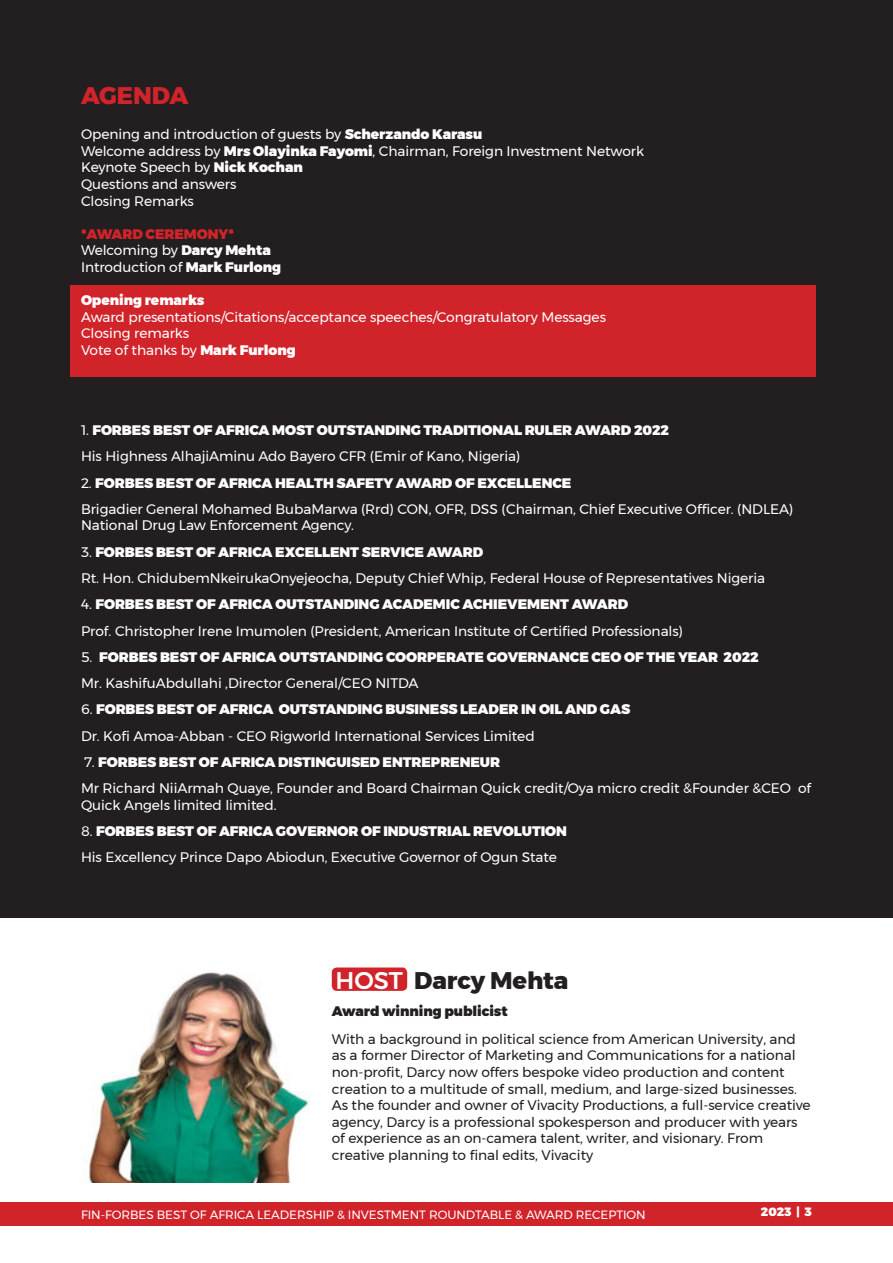
<style>
.page{position:relative;width:893px;height:1263px;background:#fff}
.page>*{position:absolute;margin:0;border:0;box-sizing:border-box;transform-origin:0 0}
.t1{font:800 24px "Montserrat";letter-spacing:-.005em;color:#231f20}
.t2{font:800 24px "Montserrat";letter-spacing:-.005em;color:#d1232a}
.t3{font:13.8px/16.5px "Montserrat";letter-spacing:-.005em;color:#fff}
.t4{font:13.8px/16.5px "Montserrat";letter-spacing:-.005em;color:#231f20}
.t5{font:900 13.8px/26.2px "Montserrat";letter-spacing:-.005em;color:#fff}
.t6{font:900 13.8px "Montserrat";letter-spacing:-.005em;color:#231f20}
.t7{font:12px "Montserrat";letter-spacing:-.005em;color:#fff}
.t8{font:900 12px "Montserrat";color:#fff}
.s1{font-weight:900}
.s2{font-weight:900;color:#d1232a}
.s3{font-weight:400}
.s4{font-weight:500;color:#fff}
</style>
<div class="page">
<div style="left:0;top:1202px;width:893px;height:23px;background:#d1232a"></div>
<div style="left:1px;top:0;width:892px;height:917px;background:#231f20"></div>
<img style="left:84px;top:972px;width:226px;height:210px">
<div style="left:332px;top:967px;width:75px;height:24px;background:#d1232a;border-radius:5px"></div>
<div style="left:70px;top:285px;width:746px;height:92px;background:#d1232a"></div>
<h1 class="t2" style="left:81px;top:86px;width:109px">AGENDA</h1>
<p class="t3" style="left:81px;top:127px;width:565px">Opening and introduction of guests by <span class="s1">Scherzando Karasu<br></span>Welcome address by <span class="s1">Mrs Olayinka Fayomi</span>, Chairman, Foreign Investment Network Keynote Speech by <span class="s1">Nick Kochan<br></span>Questions and answers<br>Closing Remarks</p>
<p class="t3" style="left:81px;top:226px;width:202px"><span class="s2">*AWARD CEREMONY*<br></span>Welcoming by <span class="s1">Darcy Mehta<br></span>Introduction of <span class="s1">Mark Furlong</span></p>
<p class="t5" style="left:81px;top:288px;width:125px">Opening remarks</p>
<p class="t3" style="left:81px;top:309px;width:526px">Award presentations/Citations/acceptance speeches/Congratulatory Messages<br>Closing remarks<br>Vote of thanks by <span class="s1">Mark Furlong</span></p>
<p class="t5" style="left:81px;top:418px;width:590px"><span class="s3">1.</span> FORBES BEST OF AFRICA MOST OUTSTANDING TRADITIONAL RULER AWARD 2022<br><span class="s3">His Highness AlhajiAminu Ado Bayero CFR (Emir of Kano, Nigeria)</span></p>
<p class="t3" style="left:81px;top:470px;width:714px;line-height:26.2px">2. <span class="s1">FORBES BEST OF AFRICA HEALTH SAFETY AWARD OF EXCELLENCE<br></span>Brigadier General Mohamed BubaMarwa (Rrd) CON, OFR, DSS (Chairman, Chief Executive Officer. (NDLEA)</p>
<p class="t3" style="left:81px;top:518px;width:275px">National Drug Law Enforcement Agency.</p>
<p class="t3" style="left:81px;top:539px;width:686px;line-height:26.2px">3. <span class="s1">FORBES BEST OF AFRICA EXCELLENT SERVICE AWARD<br></span>Rt. Hon. ChidubemNkeirukaOnyejeocha, Deputy Chief Whip, Federal House of Representatives Nigeria</p>
<p class="t3" style="left:81px;top:592px;width:603px;line-height:26.2px">4. <span class="s1">FORBES BEST OF AFRICA OUTSTANDING ACADEMIC ACHIEVEMENT AWARD<br></span>Prof. Christopher Irene Imumolen (President, American Institute of Certified Professionals)</p>
<p class="t5" style="left:81px;top:644px;width:679px"><span class="s3">5.</span> FORBES BEST OF AFRICA OUTSTANDING COORPERATE GOVERNANCE CEO OF THE YEAR 2022<br><span class="s3">Mr. KashifuAbdullahi ,Director General/CEO NITDA</span></p>
<p class="t3" style="left:81px;top:697px;width:551px;line-height:26.2px">6. <span class="s1">FORBES BEST OF AFRICA OUTSTANDING BUSINESS LEADER IN OIL AND GAS<br></span>Dr. Kofi Amoa-Abban - CEO Rigworld International Services Limited</p>
<p class="t3" style="left:81px;top:749px;width:732px;line-height:26.2px">7. <span class="s1">FORBES BEST OF AFRICA DISTINGUISED ENTREPRENEUR<br></span>Mr Richard NiiArmah Quaye, Founder and Board Chairman Quick credit/Oya micro credit &amp;Founder &amp;CEO of</p>
<p class="t3" style="left:81px;top:797px;width:197px">Quick Angels limited limited.</p>
<p class="t3" style="left:81px;top:819px;width:488px;line-height:26.2px">8. <span class="s1">FORBES BEST OF AFRICA GOVERNOR OF INDUSTRIAL REVOLUTION<br></span>His Excellency Prince Dapo Abiodun, Executive Governor of Ogun State</p>
<h1 class="t1" style="left:336px;top:971px;width:234px"><span class="s4">HOST</span> Darcy Mehta</h1>
<p class="t6" style="left:332px;top:1005px;width:178px">Award winning publicist</p>
<p class="t4" style="left:332px;top:1031px;width:480px">With a background in political science from American University, and as a former Director of Marketing and Communications for a national non-profit, Darcy now offers bespoke video production and content creation to a multitude of small, medium, and large-sized businesses.<br>As the founder and owner of Vivacity Productions, a full-service creative agency, Darcy is a professional spokesperson and producer with years of experience as an on-camera talent, writer, and visionary. From creative planning to final edits, Vivacity</p>
<p class="t7" style="left:81px;top:1207px;width:566px">FIN-FORBES BEST OF AFRICA LEADERSHIP &amp; INVESTMENT ROUNDTABLE &amp; AWARD RECEPTION</p>
<p class="t8" style="left:761px;top:1206px;width:52px">2023 | 3</p>
</div>
